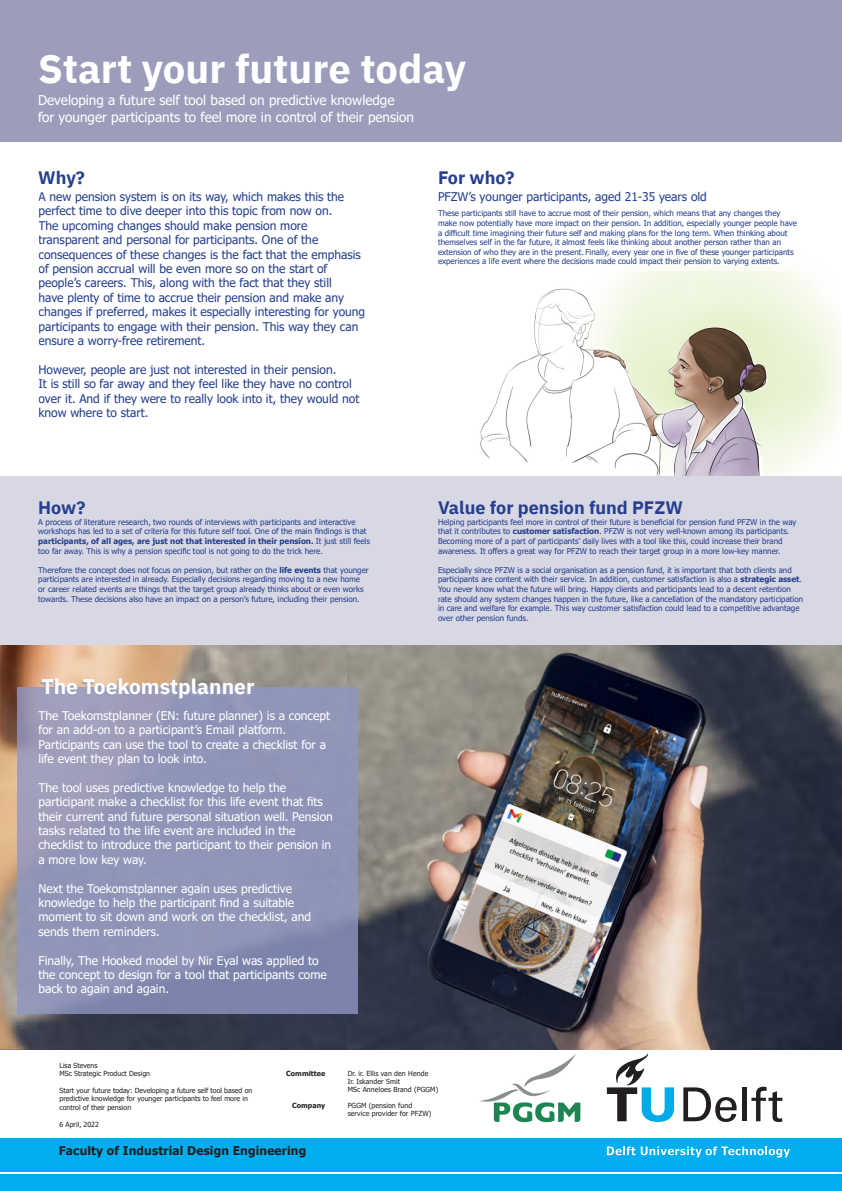
<style>
.page{position:relative;width:842px;height:1191px;background:#fff}
.page>*{position:absolute;margin:0;border:0;box-sizing:border-box;transform-origin:0 0}
.t1{font:700 40px "IBM Plex Sans";color:#fff}
.t2{font:700 21px "IBM Plex Sans";color:#fff}
.t3{font:700 18px "IBM Plex Sans";color:#253f8e}
.t4{font:13.5px "Tahoma";color:#fff}
.t5{font:12px/14.4px "Tahoma";color:#253f8e}
.t6{font:12px/14.4px "Tahoma";color:#fff}
.t7{font:700 12px "Tahoma";letter-spacing:.01em;color:#231f20}
.t8{font:8px/9.6px "Tahoma";color:#253f8e}
.t9{font:7px/8.4px "Tahoma";color:#231f20}
.t10{font:700 7px "Tahoma";letter-spacing:.01em;color:#231f20}
.s1{font-weight:700}
</style>
<div class="page">
<div style="left:0;top:1138px;width:92px;height:53px;background:#00aeef"></div>
<hr style="left:0;top:1049px;width:92px;height:1px;background:#231f20">
<hr style="left:0;top:1172px;width:92px;height:1px;background:#fff">
<div style="left:91px;top:1138px;width:751px;height:53px;background:#00aeef"></div>
<hr style="left:91px;top:1049px;width:751px;height:1px;background:#231f20">
<hr style="left:91px;top:1172px;width:751px;height:1px;background:#fff">
<svg style="left:683px;top:1087px;width:53px;height:35px"></svg>
<hr style="left:742px;top:1087px;width:4px;height:34px;background:#231f20">
<svg style="left:751px;top:1086px;width:31px;height:36px"></svg>
<svg style="left:607px;top:1053px;width:67px;height:69px"></svg>
<svg style="left:607px;top:1146px;width:183px;height:11px"></svg>
<div style="left:0;top:0;width:842px;height:142px;background:#9c9dbb"></div>
<img style="left:480px;top:271px;width:362px;height:205px">
<div style="left:0;top:476px;width:842px;height:169px;background:#d8d8e4"></div>
<img style="left:347px;top:645px;width:495px;height:404px">
<img style="left:0;top:645px;width:347px;height:404px">
<div style="left:17px;top:687px;width:340px;height:326px;background:linear-gradient(to bottom,#9a9cbb,#858cb2)"></div>
<img style="left:480px;top:1054px;width:101px;height:69px">
<p class="t1" style="left:38px;top:37px;width:430px">Start your future today</p>
<p class="t4" style="left:38px;top:91px;width:358px">Developing a future self tool based on predictive knowledge</p>
<p class="t4" style="left:38px;top:108px;width:378px">for younger participants to feel more in control of their pension</p>
<p class="t3" style="left:38px;top:164px;width:48px">Why?</p>
<p class="t5" style="left:39px;top:190px;width:307px">A new pension system is on its way, which makes this the perfect time to dive deeper into this topic from now on.</p>
<p class="t5" style="left:39px;top:219px;width:328px">The upcoming changes should make pension more transparent and personal for participants. One of the consequences of these changes is the fact that the emphasis of pension accrual will be even more so on the start of people’s careers. This, along with the fact that they still<br>have plenty of time to accrue their pension and make any changes if preferred, makes it especially interesting for young participants to engage with their pension. This way they can ensure a worry-free retirement.</p>
<p class="t5" style="left:39px;top:363px;width:299px">However, people are just not interested in their pension.</p>
<p class="t5" style="left:39px;top:377px;width:322px">It is still so far away and they feel like they have no control over it. And if they were to really look into it, they would not know where to start.</p>
<p class="t3" style="left:38px;top:493px;width:49px">How?</p>
<p class="t8" style="left:38px;top:517px;width:333px">A process of literature research, two rounds of interviews with participants and interactive workshops has led to a set of criteria for this future self tool. One of the main findings is that <span class="s1">participants, of all ages, are just not that interested in their pension.</span> It just still feels too far away. This is why a pension specific tool is not going to do the trick here.</p>
<p class="t8" style="left:38px;top:565px;width:332px">Therefore the concept does not focus on pension, but rather on the <span class="s1">life events</span> that younger participants are interested in already. Especially decisions regarding moving to a new home or career related events are things that the target group already thinks about or even works towards. These decisions also have an impact on a person’s future, including their pension.</p>
<p class="t2" style="left:41px;top:670px;width:215px">The Toekomstplanner</p>
<p class="t6" style="left:38px;top:709px;width:293px">The Toekomstplanner (EN: future planner) is a concept for an add-on to a participant’s Email platform.<br>Participants can use the tool to create a checklist for a life event they plan to look into.</p>
<p class="t6" style="left:38px;top:781px;width:296px">The tool uses predictive knowledge to help the participant make a checklist for this life event that fits their current and future personal situation well. Pension tasks related to the life event are included in the checklist to introduce the participant to their pension in a more low key way.</p>
<p class="t6" style="left:38px;top:881px;width:274px">Next the Toekomstplanner again uses predictive knowledge to help the participant find a suitable moment to sit down and work on the checklist, and sends them reminders.</p>
<p class="t6" style="left:38px;top:953px;width:290px">Finally, The Hooked model by Nir Eyal was applied to the concept to design for a tool that participants come back to again and again.</p>
<p class="t3" style="left:438px;top:163px;width:78px">For who?</p>
<p class="t5" style="left:438px;top:190px;width:270px">PFZW’s younger participants, aged 21-35 years old</p>
<p class="t8" style="left:438px;top:209px;width:360px">These participants still have to accrue most of their pension, which means that any changes they make now potentially have more impact on their pension. In addition, especially younger people have a difficult time imagining their future self and making plans for the long term. When thinking about themselves self in the far future, it almost feels like thinking about another person rather than an extension of who they are in the present. Finally, every year one in five of these younger participants experiences a life event where the decisions made could impact their pension to varying extents.</p>
<p class="t3" style="left:438px;top:493px;width:246px">Value for pension fund PFZW</p>
<p class="t8" style="left:438px;top:517px;width:360px">Helping participants feel more in control of their future is beneficial for pension fund PFZW in the way that it contributes to <span class="s1">customer satisfaction</span>. PFZW is not very well-known among its participants.</p>
<p class="t8" style="left:438px;top:537px;width:346px">Becoming more of a part of participants’ daily lives with a tool like this, could increase their brand awareness. It offers a great way for PFZW to reach their target group in a more low-key manner.</p>
<p class="t8" style="left:438px;top:565px;width:367px">Especially since PFZW is a social organisation as a pension fund, it is important that both clients and participants are content with their service. In addition, customer satisfaction is also a <span class="s1">strategic asset</span>.<br>You never know what the future will bring. Happy clients and participants lead to a decent retention rate should any system changes happen in the future, like a cancellation of the mandatory participation in care and welfare for example. This way customer satisfaction could lead to a competitive advantage over other pension funds.</p>
<p class="t9" style="left:60px;top:1061px;width:40px">Lisa Stevens</p>
<p class="t9" style="left:60px;top:1069px;width:92px">MSc Strategic Product Design</p>
<p class="t9" style="left:60px;top:1086px;width:194px">Start your future today: Developing a future self tool based on predictive knowledge for younger participants to feel more in control of their pension</p>
<p class="t9" style="left:60px;top:1120px;width:41px">6 April, 2022</p>
<p class="t10" style="left:286px;top:1068px;width:41px">Committee</p>
<p class="t9" style="left:348px;top:1069px;width:82px">Dr. ir. Ellis van den Hende</p>
<p class="t9" style="left:348px;top:1077px;width:92px;line-height:8px">Ir. Iskander Smit<br>MSc Anneloes Brand (PGGM)</p>
<p class="t10" style="left:292px;top:1100px;width:35px">Company</p>
<p class="t9" style="left:348px;top:1101px;width:66px">PGGM (pension fund</p>
<p class="t9" style="left:348px;top:1109px;width:85px">service provider for PFZW)</p>
<h3 class="t7" style="left:59px;top:1142px;width:249px">Faculty of Industrial Design Engineering</h3>
</div>
